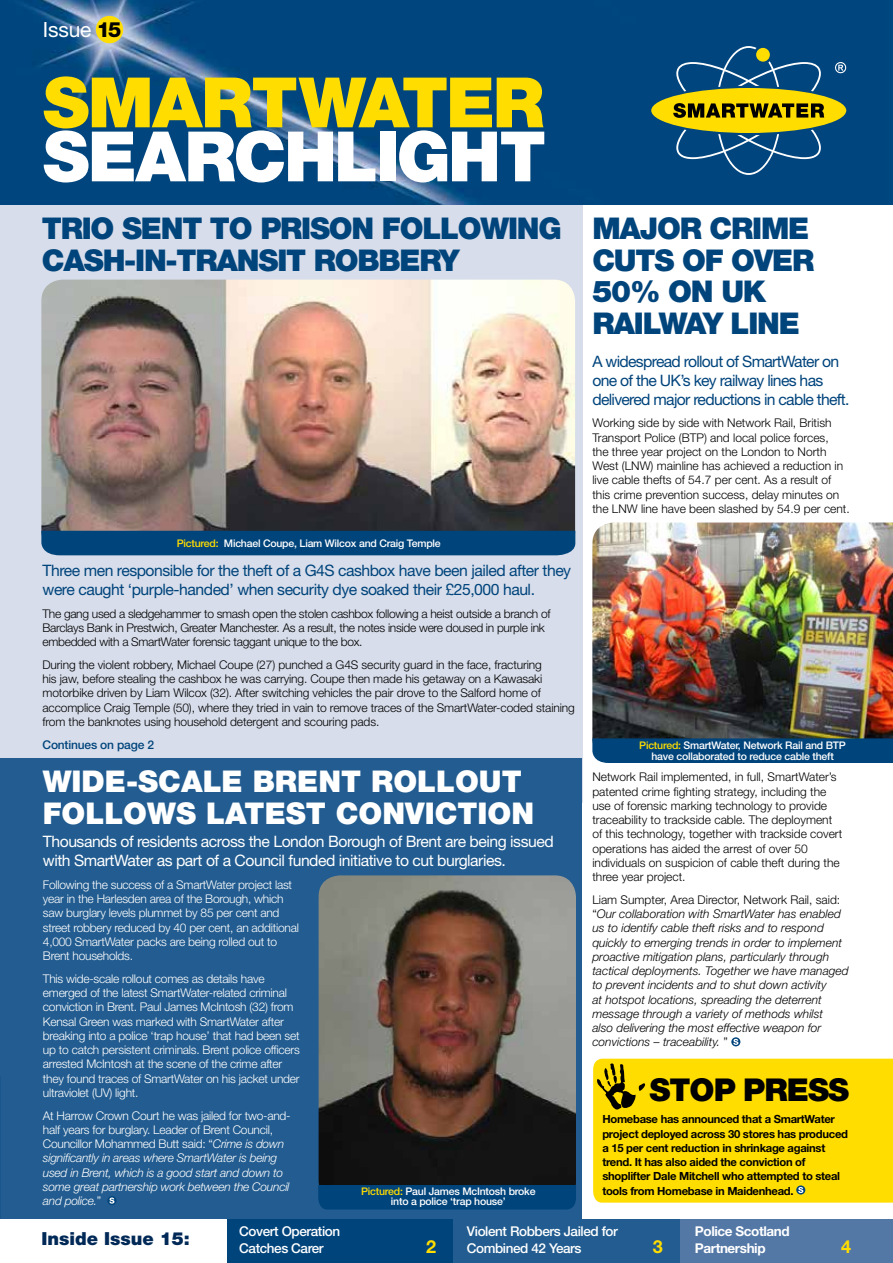
<style>
.page{position:relative;width:893px;height:1263px;background:#fff}
.page>*{position:absolute;margin:0;border:0;box-sizing:border-box;transform-origin:0 0}
.t1{font:900 69.6px "Helvetica Neue LT Std";letter-spacing:-.03em;color:#fff}
.t2{font:900 69.6px "Helvetica Neue LT Std";letter-spacing:-.02em;color:#fd0}
.t3{font:900 31.5px "Helvetica Neue LT Std";letter-spacing:-.03em;color:#000}
.t4{font:900 30px/31.5px "Helvetica Neue LT Std";letter-spacing:-.04em;color:#00447c}
.t5{font:900 30px/31.5px "Helvetica Neue LT Std";color:#fff}
.t6{font:21px "Helvetica Neue LT Std";letter-spacing:-.01em;color:#fff}
.t7{font:900 18px "Helvetica Neue LT Std";color:#002957}
.t8{font:700 18px "Helvetica Neue LT Std";color:#fd0}
.t9{font:15.75px/18.8px "Helvetica Neue LT Std";letter-spacing:-.03em;color:#00447c}
.t10{font:15.75px/18.8px "Helvetica Neue LT Std";letter-spacing:-.03em;color:#fff}
.t11{font:500 13.5px/16.5px "Helvetica Neue LT Std";letter-spacing:-.03em;color:#fff}
.t12{font:700 13.5px/16.5px "Helvetica Neue LT Std";letter-spacing:-.03em;color:#fff}
.t13{font:300 12px/14.2px "Helvetica Neue LT Std";letter-spacing:-.01em;color:#000}
.t14{font:300 12px/14.2px "Helvetica Neue LT Std";letter-spacing:-.02em;color:#fff}
.t15{font:italic 300 12px/14.2px "Helvetica Neue LT Std";color:#000}
.t16{font:italic 300 12px/14.2px "Helvetica Neue LT Std";letter-spacing:-.02em;color:#fff}
.t17{font:500 12px "Helvetica Neue LT Std";letter-spacing:-.015em;color:#00447c}
.t18{font:700 11.25px/14.2px "Helvetica Neue LT Std";letter-spacing:-.025em;color:#000}
.t19{font:500 10.5px/10.5px "Helvetica Neue LT Std";letter-spacing:-.02em;color:#fff;text-align:center}
.s1{font-weight:800;color:#000}
.s2{color:#fd0}
.s3{font-style:normal}
</style>
<div class="page">
<div style="left:0;top:204px;width:582px;height:599px;background:#d7ddea"></div>
<div style="left:1px;top:758px;width:581px;height:505px;background:#225c90"></div>
<div style="left:593px;top:1059px;width:300px;height:143px;background:#fd0"></div>
<div style="left:674px;top:1219px;width:219px;height:44px;background:#5478a6"></div>
<img style="left:41px;top:280px;width:534px;height:251px">
<img style="left:0;top:0;width:893px;height:204px">
<div style="left:96px;top:16px;width:27px;height:27px;background:#fd0;border-radius:50%"></div>
<div style="left:651px;top:88px;width:195px;height:45px;background:#fd0;border-radius:50%"></div>
<svg style="left:673px;top:46px;width:173px;height:129px"></svg>
<div style="left:1px;top:1219px;width:226px;height:44px;background:#fff"></div>
<div style="left:227px;top:1219px;width:227px;height:44px;background:#00447c"></div>
<div style="left:453px;top:1219px;width:227px;height:44px;background:#225c90"></div>
<div style="left:41px;top:531px;width:534px;height:24px;background:#00447c"></div>
<img style="left:592px;top:522px;width:301px;height:216px">
<div style="left:592px;top:738px;width:301px;height:25px;background:#00447c"></div>
<svg style="left:107px;top:1196px;width:9px;height:9px"></svg>
<svg style="left:109px;top:1197px;width:5px;height:6px"></svg>
<img style="left:319px;top:875px;width:257px;height:310px">
<div style="left:318px;top:1185px;width:258px;height:24px;background:#00447c"></div>
<svg style="left:731px;top:1037px;width:9px;height:9px"></svg>
<svg style="left:733px;top:1039px;width:5px;height:6px"></svg>
<h3 class="t6" style="left:43px;top:17px;width:80px">Issue <span class="s1">15</span></h3>
<h1 class="t2" style="left:43px;top:61px;width:503px">SMARTWATER</h1>
<h1 class="t1" style="left:43px;top:115px;width:505px">SEARCHLIGHT</h1>
<h3 class="t4" style="left:42px;top:213px;width:521px">TRIO SENT TO PRISON FOLLOWING<br>CASH-IN-TRANSIT ROBBERY</h3>
<p class="t19" style="left:177px;top:538px;width:265px"><span class="s2">Pictured:</span> Michael Coupe, Liam Wilcox and Craig Temple</p>
<h3 class="t9" style="left:43px;top:561px;width:530px">Three men responsible for the theft of a G4S cashbox have been jailed after they were caught ‘purple-handed’ when security dye soaked their £25,000 haul.</h3>
<p class="t13" style="left:43px;top:606px;width:510px">The gang used a sledgehammer to smash open the stolen cashbox following a heist outside a branch of<br>Barclays Bank in Prestwich, Greater Manchester. As a result, the notes inside were doused in purple ink embedded with a SmartWater forensic taggant unique to the box.</p>
<p class="t13" style="left:43px;top:657px;width:534px">During the violent robbery, Michael Coupe (27) punched a G4S security guard in the face, fracturing<br>his jaw, before stealing the cashbox he was carrying. Coupe then made his getaway on a Kawasaki motorbike driven by Liam Wilcox (32). After switching vehicles the pair drove to the Salford home of accomplice Craig Temple (50), where they tried in vain to remove traces of the SmartWater-coded staining from the banknotes using household detergent and scouring pads.</p>
<p class="t17" style="left:43px;top:737px;width:113px">Continues on page 2</p>
<h3 class="t5" style="left:43px;top:766px;width:493px">WIDE-SCALE BRENT ROLLOUT<br>FOLLOWS LATEST CONVICTION</h3>
<h3 class="t10" style="left:43px;top:832px;width:512px">Thousands of residents across the London Borough of Brent are being issued with SmartWater as part of a Council funded initiative to cut burglaries.</h3>
<p class="t14" style="left:43px;top:877px;width:258px">Following the success of a SmartWater project last year in the Harlesden area of the Borough, which saw burglary levels plummet by 85 per cent and street robbery reduced by 40 per cent, an additional 4,000 SmartWater packs are being rolled out to Brent households.</p>
<p class="t14" style="left:43px;top:971px;width:258px">This wide-scale rollout comes as details have emerged of the latest SmartWater-related criminal conviction in Brent. Paul James McIntosh (32) from Kensal Green was marked with SmartWater after breaking into a police ‘trap house’ that had been set up to catch persistent criminals. Brent police officers arrested McIntosh at the scene of the crime after they found traces of SmartWater on his jacket under ultraviolet (UV) light.</p>
<p class="t16" style="left:43px;top:1108px;width:249px"><span class="s3">At Harrow Crown Court he was jailed for two-and&shy;half years for burglary. Leader of Brent Council, Councillor Mohammed Butt said: “</span>Crime is down significantly in areas where SmartWater is being used in Brent, which is a good start and down to some great partnership work between the Council and police.<span class="s3">”</span></p>
<p class="t19" style="left:361px;top:1185px;width:176px"><span class="s2">Pictured:</span> Paul James McIntosh broke into a police ‘trap house’</p>
<h3 class="t4" style="left:592px;top:213px;width:223px">MAJOR CRIME<br>CUTS OF OVER<br>50% ON UK<br>RAILWAY LINE</h3>
<h3 class="t9" style="left:592px;top:352px;width:259px">A widespread rollout of SmartWater on one of the UK’s key railway lines has delivered major reductions in cable theft.</h3>
<p class="t13" style="left:592px;top:416px;width:259px">Working side by side with Network Rail, British Transport Police (BTP) and local police forces,<br>the three year project on the London to North West (LNW) mainline has achieved a reduction in live cable thefts of 54.7 per cent. As a result of this crime prevention success, delay minutes on the LNW line have been slashed by 54.9 per cent.</p>
<p class="t19" style="left:639px;top:740px;width:208px"><span class="s2">Pictured:</span> SmartWater, Network Rail and BTP have collaborated to reduce cable theft</p>
<p class="t13" style="left:592px;top:770px;width:251px">Network Rail implemented, in full, SmartWater’s patented crime fighting strategy, including the use of forensic marking technology to provide traceability to trackside cable. The deployment of this technology, together with trackside covert operations has aided the arrest of over 50 individuals on suspicion of cable theft during the three year project.</p>
<p class="t15" style="left:592px;top:892px;width:258px"><span class="s3">Liam Sumpter, Area Director, Network Rail, said: “</span>Our collaboration with SmartWater has enabled us to identify cable theft risks and to respond quickly to emerging trends in order to implement proactive mitigation plans, particularly through tactical deployments. Together we have managed to prevent incidents and to shut down activity<br>at hotspot locations, spreading the deterrent message through a variety of methods whilst<br>also delivering the most effective weapon for convictions – traceability. <span class="s3">”</span></p>
<h2 class="t3" style="left:649px;top:1071px;width:201px">STOP PRESS</h2>
<p class="t18" style="left:602px;top:1112px;width:247px">Homebase has announced that a SmartWater project deployed across 30 stores has produced a 15 per cent reduction in shrinkage against trend. It has also aided the conviction of shoplifter Dale Mitchell who attempted to steal tools from Homebase in Maidenhead.</p>
<h3 class="t7" style="left:41px;top:1227px;width:150px">Inside Issue 15:</h3>
<p class="t11" style="left:239px;top:1223px;width:102px">Covert Operation<br>Catches Carer</p>
<h3 class="t8" style="left:426px;top:1235px;width:12px">2</h3>
<p class="t11" style="left:467px;top:1223px;width:153px">Violent Robbers Jailed for<br>Combined 42 Years</p>
<h3 class="t8" style="left:653px;top:1235px;width:12px">3</h3>
<p class="t12" style="left:695px;top:1223px;width:96px">Police Scotland<br>Partnership</p>
<h3 class="t8" style="left:841px;top:1235px;width:12px">4</h3>
</div>
